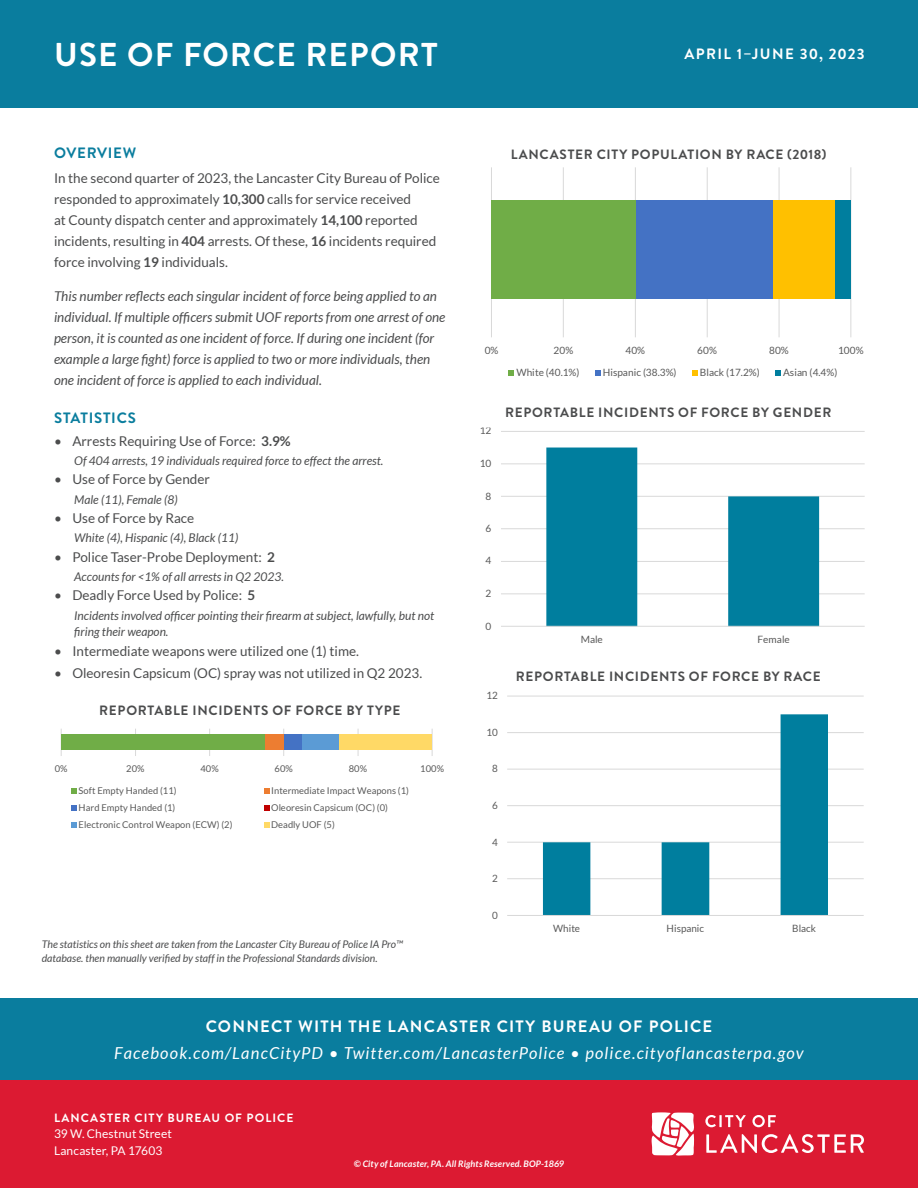
<style>
.page{position:relative;width:918px;height:1188px;background:#fff}
.page>*{position:absolute;margin:0;border:0;box-sizing:border-box;transform-origin:0 0}
.t1{font:700 33px "Brandon Grotesque";letter-spacing:.035em;color:#fff}
.t2{font:italic 16.5px "Lato";letter-spacing:.07em;color:#fff}
.t3{font:700 16.5px "Brandon Grotesque";letter-spacing:.07em;color:#fff}
.t4{font:700 15px "Brandon Grotesque";letter-spacing:.095em;color:#fff}
.Heading{font:700 15px "Brandon Grotesque";letter-spacing:.045em;color:#0a7d9e}
.t5{font:13.5px/21px "Lato";color:#4b4c4d}
.t6{font:italic 13.5px/21px "Lato";color:#4b4c4d}
.Graph_Heading{font:700 13.5px "Brandon Grotesque";letter-spacing:.05em;color:#4b4c4d}
.Stat_Accent_Line{font:italic 12px/16.5px "Lato";color:#4b4c4d}
.t7{font:12px "Lato";letter-spacing:.01em;color:#fff}
.t8{font:700 12px "Brandon Grotesque";letter-spacing:.085em;color:#fff}
.t9{font:italic 10.5px/13.5px "Lato";color:#4b4c4d}
.t10{font:10.05px "Lato";letter-spacing:.005em;color:#595959}
.t11{font:9.3px "Lato";letter-spacing:.005em;color:#595959}
.t12{font:italic 700 9px "Lato";letter-spacing:.02em;color:#fff}
.s1{font-weight:700}
</style>
<div class="page">
<div style="left:0;top:0;width:918px;height:108px;background:#0a7d9e"></div>
<div style="left:0;top:1080px;width:918px;height:108px;background:#dc1a32"></div>
<div style="left:0;top:999px;width:918px;height:81px;background:#0a7d9e"></div>
<svg style="left:652px;top:1112px;width:42px;height:44px;background:#f6c7cd"></svg>
<svg style="left:705px;top:1115px;width:41px;height:12px"></svg>
<svg style="left:752px;top:1115px;width:24px;height:12px"></svg>
<svg style="left:706px;top:1134px;width:158px;height:19px"></svg>
<hr style="left:501px;top:593px;width:364px;height:1px;background:#d9d9d9">
<hr style="left:501px;top:561px;width:364px;height:1px;background:#d9d9d9">
<hr style="left:501px;top:528px;width:364px;height:1px;background:#d9d9d9">
<hr style="left:501px;top:496px;width:364px;height:1px;background:#d9d9d9">
<hr style="left:501px;top:463px;width:364px;height:1px;background:#d9d9d9">
<hr style="left:501px;top:431px;width:364px;height:1px;background:#d9d9d9">
<svg style="left:546px;top:448px;width:273px;height:178px;fill:#007e9e"></svg>
<hr style="left:501px;top:626px;width:364px;height:1px;background:#d9d9d9">
<svg style="left:491px;top:168px;width:361px;height:208px"></svg>
<hr style="left:507px;top:878px;width:357px;height:1px;background:#d9d9d9">
<hr style="left:507px;top:842px;width:357px;height:1px;background:#d9d9d9">
<hr style="left:507px;top:805px;width:357px;height:1px;background:#d9d9d9">
<hr style="left:507px;top:769px;width:357px;height:1px;background:#d9d9d9">
<hr style="left:507px;top:732px;width:357px;height:1px;background:#d9d9d9">
<hr style="left:507px;top:696px;width:357px;height:1px;background:#d9d9d9">
<svg style="left:543px;top:714px;width:285px;height:201px"></svg>
<hr style="left:507px;top:915px;width:357px;height:1px;background:#d9d9d9">
<svg style="left:60px;top:728px;width:373px;height:100px"></svg>
<p class="t1" style="left:54px;top:31px;width:385px">USE OF FORCE REPORT</p>
<p class="Heading" style="left:54px;top:143px;width:84px">OVERVIEW</p>
<p class="t5" style="left:54px;top:167px;width:387px">In the second quarter of 2023, the Lancaster City Bureau of Police responded to approximately <span class="s1">10,300</span> calls for service received<br>at County dispatch center and approximately <span class="s1">14,100</span> reported incidents, resulting in <span class="s1">404</span> arrests. Of these, <span class="s1">16</span> incidents required force involving <span class="s1">19</span> individuals.</p>
<p class="t6" style="left:54px;top:286px;width:393px">This number reflects each singular incident of force being applied to an individual. If multiple officers submit UOF reports from one arrest of one person, it is counted as one incident of force. If during one incident (for example a large fight) force is applied to two or more individuals, then one incident of force is applied to each individual.</p>
<p class="Heading" style="left:54px;top:407px;width:83px">STATISTICS</p>
<p class="t5" style="left:54px;top:430px;width:238px">• Arrests Requiring Use of Force: <span class="s1">3.9%</span></p>
<p class="Stat_Accent_Line" style="left:74px;top:453px;width:311px">Of 404 arrests, 19 individuals required force to effect the arrest.</p>
<p class="t5" style="left:54px;top:469px;width:157px">• Use of Force by Gender</p>
<p class="Stat_Accent_Line" style="left:74px;top:491px;width:105px">Male (11), Female (8)</p>
<p class="t5" style="left:54px;top:508px;width:142px">• Use of Force by Race</p>
<p class="Stat_Accent_Line" style="left:74px;top:530px;width:166px">White (4), Hispanic (4), Black (11)</p>
<p class="t5" style="left:54px;top:546px;width:222px">• Police Taser-Probe Deployment: <span class="s1">2</span></p>
<p class="Stat_Accent_Line" style="left:74px;top:569px;width:211px">Accounts for &lt;1% of all arrests in Q2 2023.</p>
<p class="t5" style="left:54px;top:585px;width:203px">• Deadly Force Used by Police: <span class="s1">5</span></p>
<p class="Stat_Accent_Line" style="left:74px;top:607px;width:361px">Incidents involved officer pointing their firearm at subject, lawfully, but not firing their weapon.</p>
<p class="t5" style="left:54px;top:640px;width:307px">• Intermediate weapons were utilized one (1) time.</p>
<p class="t5" style="left:54px;top:662px;width:370px">• Oleoresin Capsicum (OC) spray was not utilized in Q2 2023.</p>
<p class="Graph_Heading" style="left:99px;top:701px;width:303px">REPORTABLE INCIDENTS OF FORCE BY TYPE</p>
<p class="t11" style="left:55px;top:763px;width:14px">0%</p>
<p class="t11" style="left:126px;top:763px;width:20px">20%</p>
<p class="t11" style="left:200px;top:763px;width:20px">40%</p>
<p class="t11" style="left:275px;top:763px;width:20px">60%</p>
<p class="t11" style="left:349px;top:763px;width:20px">80%</p>
<p class="t11" style="left:420px;top:763px;width:25px">100%</p>
<p class="t11" style="left:79px;top:786px;width:100px">Soft Empty Handed (11)</p>
<p class="t11" style="left:271px;top:786px;width:139px">Intermediate Impact Weapons (1)</p>
<p class="t11" style="left:79px;top:803px;width:98px">Hard Empty Handed (1)</p>
<p class="t11" style="left:271px;top:803px;width:118px">Oleoresin Capsicum (OC) (0)</p>
<p class="t11" style="left:79px;top:820px;width:155px">Electronic Control Weapon (ECW) (2)</p>
<p class="t11" style="left:271px;top:820px;width:65px">Deadly UOF (5)</p>
<p class="t9" style="left:42px;top:938px;width:363px">The statistics on this sheet are taken from the Lancaster City Bureau of Police IA Pro™ database. then manually verified by staff in the Professional Standards division.</p>
<p class="t4" style="left:684px;top:44px;width:182px">APRIL 1–JUNE 30, 2023</p>
<p class="Graph_Heading" style="left:511px;top:145px;width:317px">LANCASTER CITY POPULATION BY RACE (2018)</p>
<p class="t10" style="left:485px;top:345px;width:15px">0%</p>
<p class="t10" style="left:554px;top:345px;width:21px">20%</p>
<p class="t10" style="left:625px;top:345px;width:21px">40%</p>
<p class="t10" style="left:697px;top:345px;width:21px">60%</p>
<p class="t10" style="left:769px;top:345px;width:21px">80%</p>
<p class="t10" style="left:838px;top:345px;width:27px">100%</p>
<p class="t10" style="left:516px;top:367px;width:65px">White (40.1%)</p>
<p class="t10" style="left:603px;top:367px;width:75px">Hispanic (38.3%)</p>
<p class="t10" style="left:700px;top:367px;width:61px">Black (17.2%)</p>
<p class="t10" style="left:783px;top:367px;width:56px">Asian (4.4%)</p>
<p class="t10" style="left:480px;top:425px;width:13px">12</p>
<p class="t10" style="left:480px;top:458px;width:13px">10</p>
<p class="t10" style="left:486px;top:490px;width:7px">8</p>
<p class="t10" style="left:486px;top:523px;width:7px">6</p>
<p class="t10" style="left:486px;top:555px;width:7px">4</p>
<p class="t10" style="left:486px;top:588px;width:7px">2</p>
<p class="t10" style="left:486px;top:620px;width:7px">0</p>
<p class="Graph_Heading" style="left:505px;top:403px;width:328px">REPORTABLE INCIDENTS OF FORCE BY GENDER</p>
<p class="t10" style="left:581px;top:634px;width:24px">Male</p>
<p class="t10" style="left:758px;top:634px;width:34px">Female</p>
<p class="t10" style="left:486px;top:690px;width:13px">12</p>
<p class="Graph_Heading" style="left:516px;top:667px;width:306px">REPORTABLE INCIDENTS OF FORCE BY RACE</p>
<p class="t10" style="left:486px;top:726px;width:13px">10</p>
<p class="t10" style="left:492px;top:763px;width:7px">8</p>
<p class="t10" style="left:492px;top:800px;width:7px">6</p>
<p class="t10" style="left:492px;top:836px;width:7px">4</p>
<p class="t10" style="left:492px;top:873px;width:7px">2</p>
<p class="t10" style="left:492px;top:909px;width:7px">0</p>
<p class="t10" style="left:553px;top:923px;width:29px">White</p>
<p class="t10" style="left:667px;top:923px;width:39px">Hispanic</p>
<p class="t10" style="left:792px;top:923px;width:25px">Black</p>
<p class="t3" style="left:206px;top:1014px;width:508px">CONNECT WITH THE LANCASTER CITY BUREAU OF POLICE</p>
<p class="t2" style="left:114px;top:1044px;width:691px">Facebook.com/LancCityPD • Twitter.com/LancasterPolice • police.cityoflancasterpa.gov</p>
<p class="t8" style="left:54px;top:1109px;width:241px">LANCASTER CITY BUREAU OF POLICE</p>
<p class="t7" style="left:54px;top:1127px;width:119px">39 W. Chestnut Street</p>
<p class="t7" style="left:54px;top:1144px;width:110px">Lancaster, PA 17603</p>
<p class="t12" style="left:354px;top:1159px;width:212px">© City of Lancaster, PA. All Rights Reserved. BOP-1869</p>
</div>
